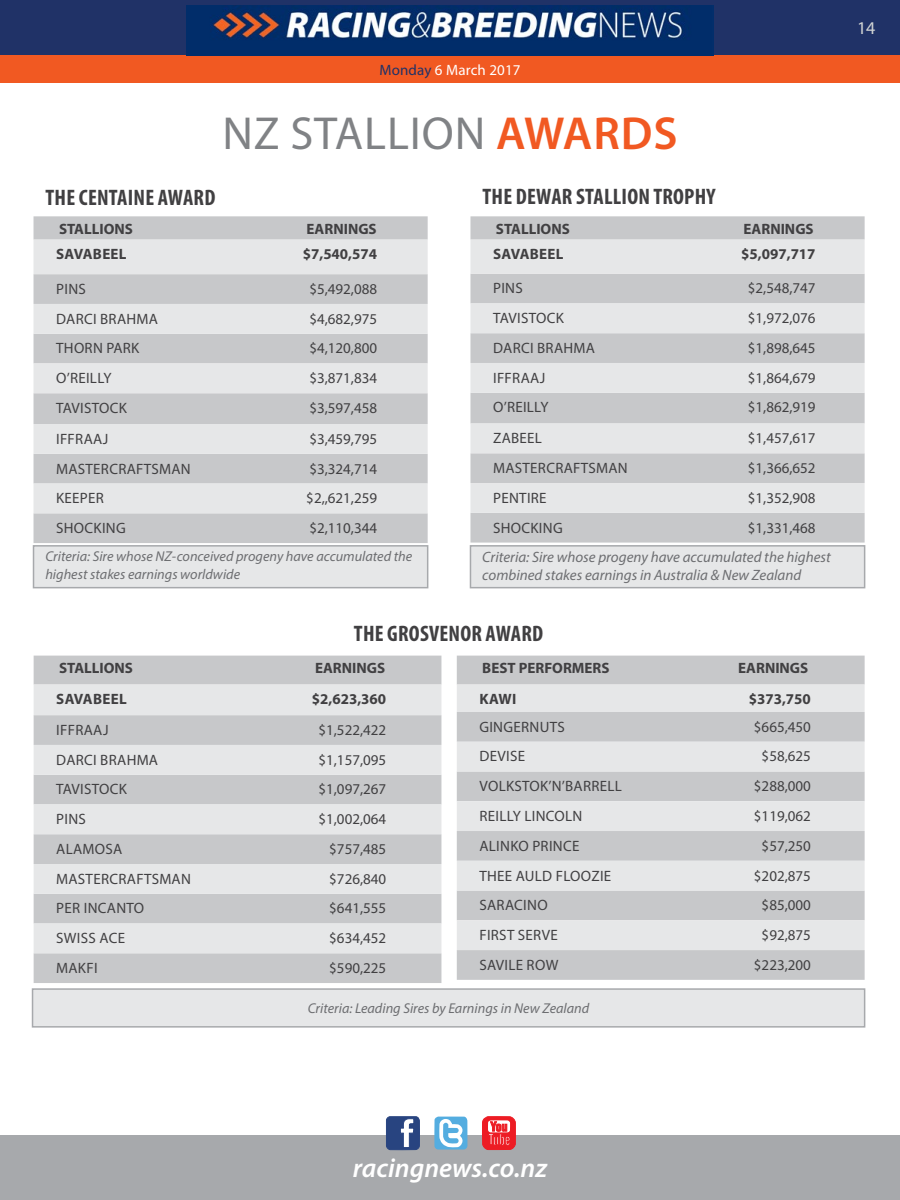
<style>
.page{position:relative;width:900px;height:1200px;background:#fff}
.page>*{position:absolute;margin:0;border:0;box-sizing:border-box;transform-origin:0 0}
.t1{font:46.5px "Myriad Pro";color:#808285}
.t2{font:600 46.5px "Myriad Pro";color:#f15922}
.t3{font:italic 600 27px "Myriad Pro";color:#fff}
.t4{font:700 condensed 22.5px "Myriad Pro";letter-spacing:.01em;color:#414042}
.t5{font:18px "Myriad Pro";color:#d1d4d4}
.t6{font:15px "Myriad Pro";letter-spacing:.02em;color:#414042}
.t7{font:700 15px "Myriad Pro";color:#414042}
.t8{font:italic 15px/18px "Myriad Pro";color:#6d6e71}
.t9{font:15px "Myriad Pro";letter-spacing:.01em;color:#fff}
.t10{font:italic 14.25px/18px "Myriad Pro";color:#6d6e71}
.s1{color:#203267}
</style>
<div class="page">
<div style="left:0;top:0;width:900px;height:64px;background:#203267"></div>
<div style="left:0;top:1136px;width:900px;height:64px;background:#a7a9ac"></div>
<svg style="left:386px;top:1117px;width:34px;height:33px"></svg>
<svg style="left:434px;top:1117px;width:33px;height:33px"></svg>
<svg style="left:482px;top:1116px;width:34px;height:34px"></svg>
<div style="left:0;top:56px;width:900px;height:27px;background:#f15922"></div>
<img style="left:187px;top:5px;width:526px;height:50px">
<div style="left:33px;top:545px;width:395px;height:43px;background:#e6e7e8;border:2px solid #a7a9ac"></div>
<div style="left:470px;top:545px;width:395px;height:43px;background:#e6e7e8;border:2px solid #a7a9ac"></div>
<div style="left:32px;top:988px;width:833px;height:40px;background:#e6e7e8;border:2px solid #a7a9ac"></div>
<div style="left:34px;top:216px;width:394px;height:327px;background:#c7c8ca"></div>
<svg style="left:34px;top:240px;width:394px;height:273px;background:#d8d9db"></svg>
<div style="left:470px;top:216px;width:395px;height:327px;background:#c7c8ca"></div>
<svg style="left:470px;top:240px;width:395px;height:273px;background:#d8d9db"></svg>
<div style="left:34px;top:656px;width:407px;height:327px;background:#c7c8ca"></div>
<svg style="left:34px;top:685px;width:407px;height:268px;background:#d8d9da"></svg>
<div style="left:457px;top:656px;width:408px;height:324px;background:#c7c8ca"></div>
<svg style="left:457px;top:685px;width:408px;height:265px;background:#d8d9da"></svg>
<p class="t9" style="left:379px;top:61px;width:143px"><span class="s1">MONDAY</span> 6 MARCH 2017</p>
<h1 class="t1" style="left:222px;top:105px;width:166px">NZ STALLION</h1>
<h1 class="t2" style="left:496px;top:104px;width:32px">AWARD</h1>
<h1 class="t2" style="left:654px;top:104px;width:26px">S</h1>
<h3 class="t4" style="left:46px;top:183px;width:171px">THE CENTAINE AWARD</h3>
<h3 class="t4" style="left:483px;top:183px;width:235px">THE DEWAR STALLION TROPHY</h3>
<p class="t7" style="left:59px;top:219px;width:75px">STALLIONS</p>
<p class="t7" style="left:307px;top:219px;width:72px">EARNINGS</p>
<p class="t7" style="left:56px;top:245px;width:19px">SAVABEEL</p>
<p class="t7" style="left:303px;top:245px;width:76px">$7,540,574</p>
<p class="t6" style="left:56px;top:280px;width:31px">PINS</p>
<p class="t6" style="left:309px;top:280px;width:69px">$5,492,088</p>
<p class="t6" style="left:56px;top:309px;width:92px">DARCI BRAHMA</p>
<p class="t6" style="left:309px;top:309px;width:69px">$4,682,975</p>
<p class="t6" style="left:56px;top:339px;width:84px">THORN PARK</p>
<p class="t6" style="left:309px;top:339px;width:69px">$4,120,800</p>
<p class="t6" style="left:56px;top:369px;width:56px">O’REILLY</p>
<p class="t6" style="left:309px;top:369px;width:69px">$3,871,834</p>
<p class="t6" style="left:56px;top:399px;width:63px">TAVISTOCK</p>
<p class="t6" style="left:309px;top:399px;width:69px">$3,597,458</p>
<p class="t6" style="left:56px;top:429px;width:37px">IFFRAAJ</p>
<p class="t6" style="left:309px;top:429px;width:69px">$3,459,795</p>
<p class="t6" style="left:56px;top:459px;width:136px">MASTERCRAFTSMAN</p>
<p class="t6" style="left:309px;top:459px;width:69px">$3,324,714</p>
<p class="t6" style="left:56px;top:489px;width:49px">KEEPER</p>
<p class="t6" style="left:306px;top:489px;width:72px">$2,,621,259</p>
<p class="t6" style="left:56px;top:519px;width:70px">SHOCKING</p>
<p class="t6" style="left:309px;top:519px;width:69px">$2,110,344</p>
<p class="t7" style="left:496px;top:219px;width:75px">STALLIONS</p>
<p class="t7" style="left:744px;top:219px;width:72px">EARNINGS</p>
<p class="t7" style="left:493px;top:245px;width:19px">SAVABEEL</p>
<p class="t7" style="left:741px;top:245px;width:76px">$5,097,717</p>
<p class="t6" style="left:493px;top:279px;width:31px">PINS</p>
<p class="t6" style="left:748px;top:279px;width:69px">$2,548,747</p>
<p class="t6" style="left:493px;top:309px;width:63px">TAVISTOCK</p>
<p class="t6" style="left:748px;top:309px;width:69px">$1,972,076</p>
<p class="t6" style="left:493px;top:339px;width:92px">DARCI BRAHMA</p>
<p class="t6" style="left:748px;top:339px;width:69px">$1,898,645</p>
<p class="t6" style="left:493px;top:368px;width:37px">IFFRAAJ</p>
<p class="t6" style="left:748px;top:368px;width:69px">$1,864,679</p>
<p class="t6" style="left:493px;top:398px;width:56px">O’REILLY</p>
<p class="t6" style="left:748px;top:398px;width:69px">$1,862,919</p>
<p class="t6" style="left:493px;top:429px;width:50px">ZABEEL</p>
<p class="t6" style="left:748px;top:429px;width:69px">$1,457,617</p>
<p class="t6" style="left:493px;top:459px;width:136px">MASTERCRAFTSMAN</p>
<p class="t6" style="left:748px;top:459px;width:69px">$1,366,652</p>
<p class="t6" style="left:493px;top:489px;width:55px">PENTIRE</p>
<p class="t6" style="left:748px;top:489px;width:69px">$1,352,908</p>
<p class="t6" style="left:493px;top:518px;width:70px">SHOCKING</p>
<p class="t6" style="left:748px;top:518px;width:69px">$1,331,468</p>
<p class="t10" style="left:45px;top:547px;width:368px">Criteria: Sire whose NZ-conceived progeny have accumulated the highest stakes earnings worldwide</p>
<p class="t8" style="left:482px;top:548px;width:350px">Criteria: Sire whose progeny have accumulated the highest combined stakes earnings in Australia &amp; New Zealand</p>
<h3 class="t4" style="left:354px;top:619px;width:191px">THE GROSVENOR AWARD</h3>
<p class="t7" style="left:59px;top:658px;width:75px">STALLIONS</p>
<p class="t7" style="left:315px;top:658px;width:72px">EARNINGS</p>
<p class="t7" style="left:56px;top:689px;width:19px">SAVABEE</p>
<p class="t7" style="left:119px;top:689px;width:9px">L</p>
<p class="t7" style="left:312px;top:689px;width:76px">$2,623,360</p>
<p class="t6" style="left:56px;top:721px;width:37px">IFFRAAJ</p>
<p class="t6" style="left:318px;top:721px;width:69px">$1,522,422</p>
<p class="t6" style="left:56px;top:750px;width:92px">DARCI BRAHMA</p>
<p class="t6" style="left:318px;top:750px;width:69px">$1,157,095</p>
<p class="t6" style="left:56px;top:780px;width:63px">TAVISTOCK</p>
<p class="t6" style="left:318px;top:780px;width:69px">$1,097,267</p>
<p class="t6" style="left:56px;top:810px;width:31px">PINS</p>
<p class="t6" style="left:318px;top:810px;width:69px">$1,002,064</p>
<p class="t6" style="left:56px;top:840px;width:66px">ALAMOSA</p>
<p class="t6" style="left:329px;top:840px;width:58px">$757,485</p>
<p class="t6" style="left:56px;top:869px;width:136px">MASTERCRAFTSMAN</p>
<p class="t6" style="left:329px;top:869px;width:58px">$726,840</p>
<p class="t6" style="left:56px;top:899px;width:89px">PER INCANTO</p>
<p class="t6" style="left:329px;top:899px;width:58px">$641,555</p>
<p class="t6" style="left:56px;top:929px;width:70px">SWISS ACE</p>
<p class="t6" style="left:329px;top:929px;width:58px">$634,452</p>
<p class="t6" style="left:56px;top:959px;width:43px">MAKFI</p>
<p class="t6" style="left:329px;top:959px;width:58px">$590,225</p>
<p class="t7" style="left:482px;top:658px;width:129px">BEST PERFORMERS</p>
<p class="t7" style="left:738px;top:658px;width:72px">EARNINGS</p>
<p class="t7" style="left:479px;top:689px;width:20px">KAWI</p>
<p class="t7" style="left:749px;top:689px;width:64px">$373,750</p>
<p class="t6" style="left:479px;top:717px;width:87px">GINGERNUTS</p>
<p class="t6" style="left:754px;top:717px;width:58px">$665,450</p>
<p class="t6" style="left:479px;top:747px;width:47px">DEVISE</p>
<p class="t6" style="left:762px;top:747px;width:51px">$58,625</p>
<p class="t6" style="left:479px;top:777px;width:144px">VOLKSTOK’N’BARRELL</p>
<p class="t6" style="left:754px;top:777px;width:58px">$288,000</p>
<p class="t6" style="left:479px;top:807px;width:105px">REILLY LINCOLN</p>
<p class="t6" style="left:754px;top:807px;width:58px">$119,062</p>
<p class="t6" style="left:479px;top:836px;width:101px">ALINKO PRINCE</p>
<p class="t6" style="left:762px;top:836px;width:51px">$57,250</p>
<p class="t6" style="left:479px;top:866px;width:133px">THEE AULD FLOOZIE</p>
<p class="t6" style="left:754px;top:866px;width:58px">$202,875</p>
<p class="t6" style="left:479px;top:896px;width:70px">SARACINO</p>
<p class="t6" style="left:762px;top:896px;width:51px">$85,000</p>
<p class="t6" style="left:479px;top:926px;width:80px">FIRST SERVE</p>
<p class="t6" style="left:762px;top:926px;width:51px">$92,875</p>
<p class="t6" style="left:479px;top:956px;width:80px">SAVILE ROW</p>
<p class="t6" style="left:754px;top:956px;width:58px">$223,200</p>
<p class="t10" style="left:308px;top:999px;width:283px">Criteria: Leading Sires by Earnings in New Zealand</p>
<p class="t5" style="left:857px;top:17px;width:20px">14</p>
<h2 class="t3" style="left:353px;top:1150px;width:196px">racingnews.co.nz</h2>
</div>
